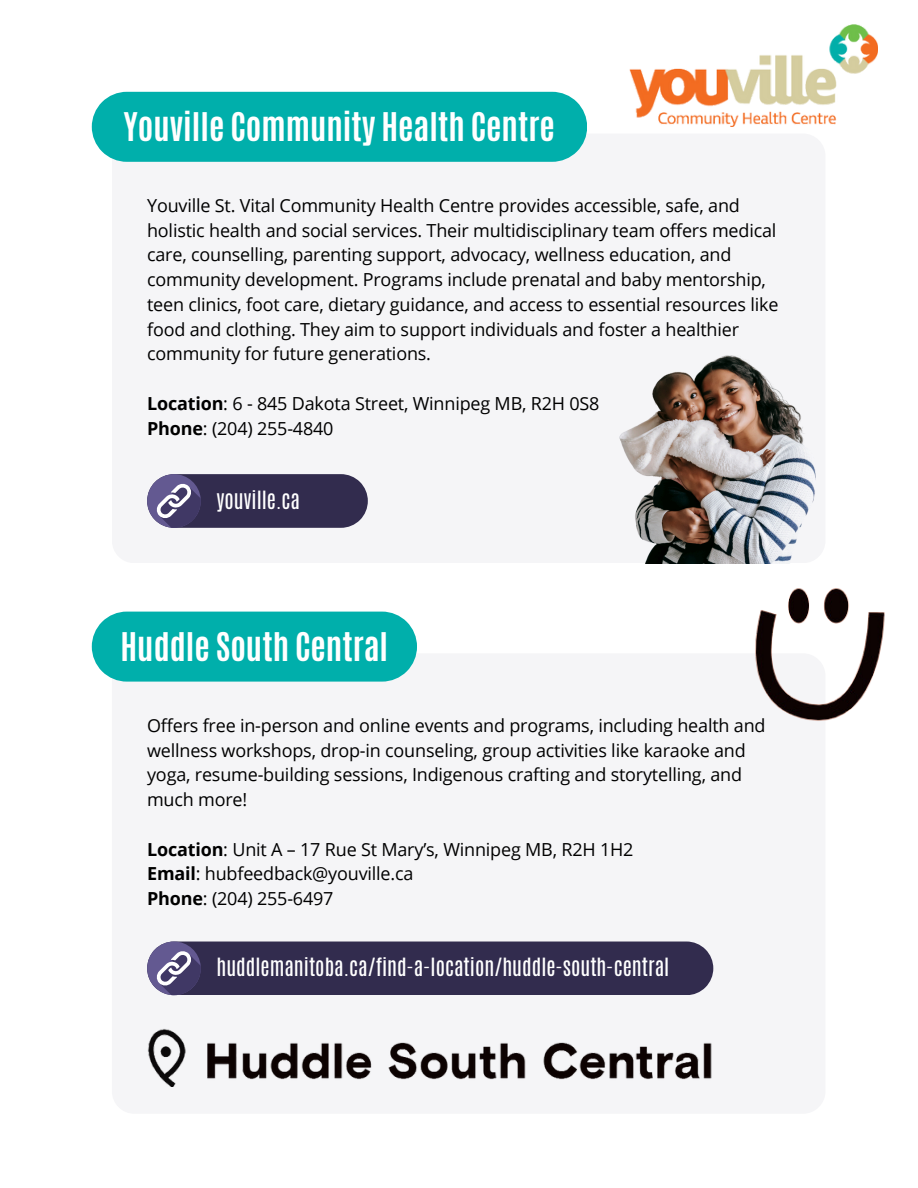
<style>
.page{position:relative;width:918px;height:1188px;background:#fff}
.page>*{position:absolute;margin:0;border:0;box-sizing:border-box;transform-origin:0 0}
.t1{font:700 33px "Antonio";color:#fff}
.t2{font:21px "Antonio";color:#fff}
.t3{font:18px/24.8px "Open Sans";letter-spacing:-.01em;color:#000}
.s1{font-weight:700}
</style>
<div class="page">
<div style="left:112px;top:134px;width:713px;height:429px;background:#f5f5f7;border-radius:22px"></div>
<div style="left:92px;top:92px;width:495px;height:70px;background:#00afab"></div>
<svg style="left:147px;top:474px;width:221px;height:54px;background:#484364"></svg>
<div style="left:112px;top:653px;width:713px;height:461px;background:#f5f5f7;border-radius:22px"></div>
<div style="left:92px;top:612px;width:325px;height:70px;background:#00afab"></div>
<svg style="left:147px;top:942px;width:566px;height:53px;background:#3a3456"></svg>
<img style="left:629px;top:25px;width:249px;height:102px">
<img style="left:147px;top:1029px;width:565px;height:57px">
<img style="left:755px;top:588px;width:130px;height:133px">
<img style="left:619px;top:355px;width:197px;height:209px">
<p class="t1" style="left:124px;top:103px;width:432px">Youville Community Health Centre</p>
<h2 class="t3" style="left:147px;top:193px;width:633px">Youville St. Vital Community Health Centre provides accessible, safe, and holistic health and social services. Their multidisciplinary team offers medical care, counselling, parenting support, advocacy, wellness education, and community development. Programs include prenatal and baby mentorship, teen clinics, foot care, dietary guidance, and access to essential resources like food and clothing. They aim to support individuals and foster a healthier community for future generations.</h2>
<p class="t3" style="left:147px;top:391px;width:454px"><span class="s1">Location</span>: 6 - 845 Dakota Street, Winnipeg MB, R2H 0S8</p>
<h1 class="t3" style="left:147px;top:415px;width:188px"><span class="s1">Phone</span>: (204) 255-4840</h1>
<p class="t2" style="left:216px;top:485px;width:85px">youville.ca</p>
<p class="t1" style="left:121px;top:623px;width:269px">Huddle South Central</p>
<p class="t3" style="left:147px;top:712px;width:620px">Offers free in-person and online events and programs, including health and wellness workshops, drop-in counseling, group activities like karaoke and yoga, resume-building sessions, Indigenous crafting and storytelling, and much more!</p>
<p class="t3" style="left:147px;top:836px;width:488px"><span class="s1">Location</span>: Unit A – 17 Rue St Mary’s, Winnipeg MB, R2H 1H2</p>
<p class="t3" style="left:147px;top:861px;width:268px"><span class="s1">Email</span>: hubfeedback@youville.ca</p>
<p class="t3" style="left:147px;top:886px;width:188px"><span class="s1">Phone</span>: (204) 255-6497</p>
<p class="t2" style="left:216px;top:952px;width:454px">huddlemanitoba.ca/find-a-location/huddle-south-central</p>
</div>
